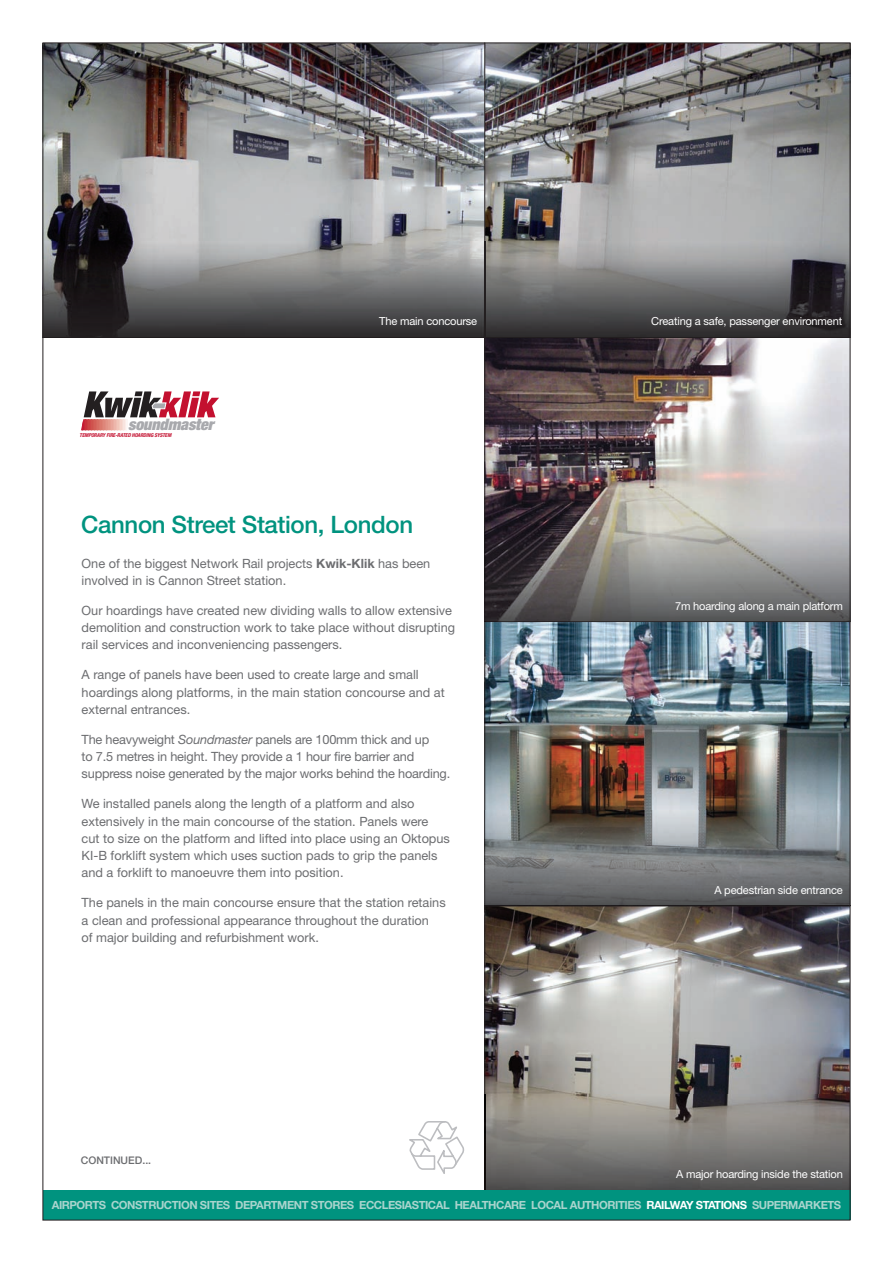
<style>
.page{position:relative;width:893px;height:1263px;background:#fff}
.page>*{position:absolute;margin:0;border:0;box-sizing:border-box;transform-origin:0 0}
.t1{font:500 24px "Helvetica Neue";letter-spacing:-.015em;color:#00937f}
.t2{font:italic 900 expanded 15.9px "Helvetica Neue";color:#a8a9ad}
.t3{font:12.75px/17.2px "Helvetica Neue";color:#6c6d70}
.t4{font:700 11.25px "Helvetica Neue";letter-spacing:-.04em;color:#a9d4cd}
.t5{font:11.1px "Helvetica Neue";letter-spacing:-.015em;color:#fff}
.t6{font:500 10.5px "Helvetica Neue";color:#6c6d70}
.t7{font:italic 700 condensed 5.4px "Helvetica Neue";color:#c3102f}
.s1{font-weight:700}
.s2{font-style:italic}
.s3{color:#fff}
</style>
<div class="page">
<img style="left:485px;top:45px;width:363px;height:197px">
<img style="left:45px;top:45px;width:439px;height:197px">
<img style="left:485px;top:906px;width:363px;height:188px">
<img style="left:485px;top:622px;width:363px;height:188px">
<img style="left:485px;top:338px;width:363px;height:188px">
<div style="left:43px;top:1190px;width:807px;height:30px;background:#00937f"></div>
<img style="left:850px;top:259px;width:1px;height:78px">
<img style="left:45px;top:242px;width:803px;height:96px">
<hr style="left:484px;top:43px;width:1px;height:1147px;background:#231f20">
<svg style="left:81px;top:391px;width:138px;height:39px"></svg>
<svg style="left:485px;top:242px;width:1px;height:17px"></svg>
<img style="left:485px;top:526px;width:366px;height:96px">
<img style="left:485px;top:810px;width:366px;height:96px">
<img style="left:485px;top:1094px;width:366px;height:96px">
<svg style="left:409px;top:1121px;width:56px;height:53px"></svg>
<p class="t2" style="left:128px;top:419px;width:89px">soundmaster</p>
<p class="t7" style="left:80px;top:433px;width:94px">TEMPORARY FIRE-RATED HOARDING SYSTEM</p>
<p class="t5" style="left:379px;top:317px;width:100px">The main concourse</p>
<p class="t5" style="left:651px;top:317px;width:192px">Creating a safe, passenger environment</p>
<h1 class="t1" style="left:81px;top:516px;width:333px">Cannon Street Station, London</h1>
<p class="t3" style="left:82px;top:556px;width:350px">One of the biggest Network Rail projects <span class="s1">Kwik-Klik</span> has been involved in is Cannon Street station.</p>
<p class="t3" style="left:82px;top:603px;width:375px">Our hoardings have created new dividing walls to allow extensive demolition and construction work to take place without disrupting rail services and inconveniencing passengers.</p>
<p class="t3" style="left:82px;top:667px;width:365px">A range of panels have been used to create large and small hoardings along platforms, in the main station concourse and at external entrances.</p>
<p class="t3" style="left:82px;top:732px;width:370px">The heavyweight <span class="s2">Soundmaster</span> panels are 100mm thick and up<br>to 7.5 metres in height. They provide a 1 hour fire barrier and suppress noise generated by the major works behind the hoarding.</p>
<p class="t3" style="left:82px;top:796px;width:370px">We installed panels along the length of a platform and also extensively in the main concourse of the station. Panels were<br>cut to size on the platform and lifted into place using an Oktopus KI-B forklift system which uses suction pads to grip the panels and a forklift to manoeuvre them into position.</p>
<p class="t3" style="left:82px;top:895px;width:366px">The panels in the main concourse ensure that the station retains a clean and professional appearance throughout the duration<br>of major building and refurbishment work.</p>
<p class="t6" style="left:81px;top:1157px;width:72px">CONTINUED...</p>
<p class="t5" style="left:675px;top:602px;width:169px">7m hoarding along a main platform</p>
<p class="t5" style="left:714px;top:886px;width:130px">A pedestrian side entrance</p>
<p class="t5" style="left:676px;top:1170px;width:168px">A major hoarding inside the station</p>
<p class="t4" style="left:52px;top:1198px;width:791px">AIRPORTS CONSTRUCTION SITES DEPARTMENT STORES ECCLESIASTICAL HEALTHCARE LOCAL AUTHORITIES <span class="s3">RAILWAY STATIONS</span> SUPERMARKETS</p>
</div>
